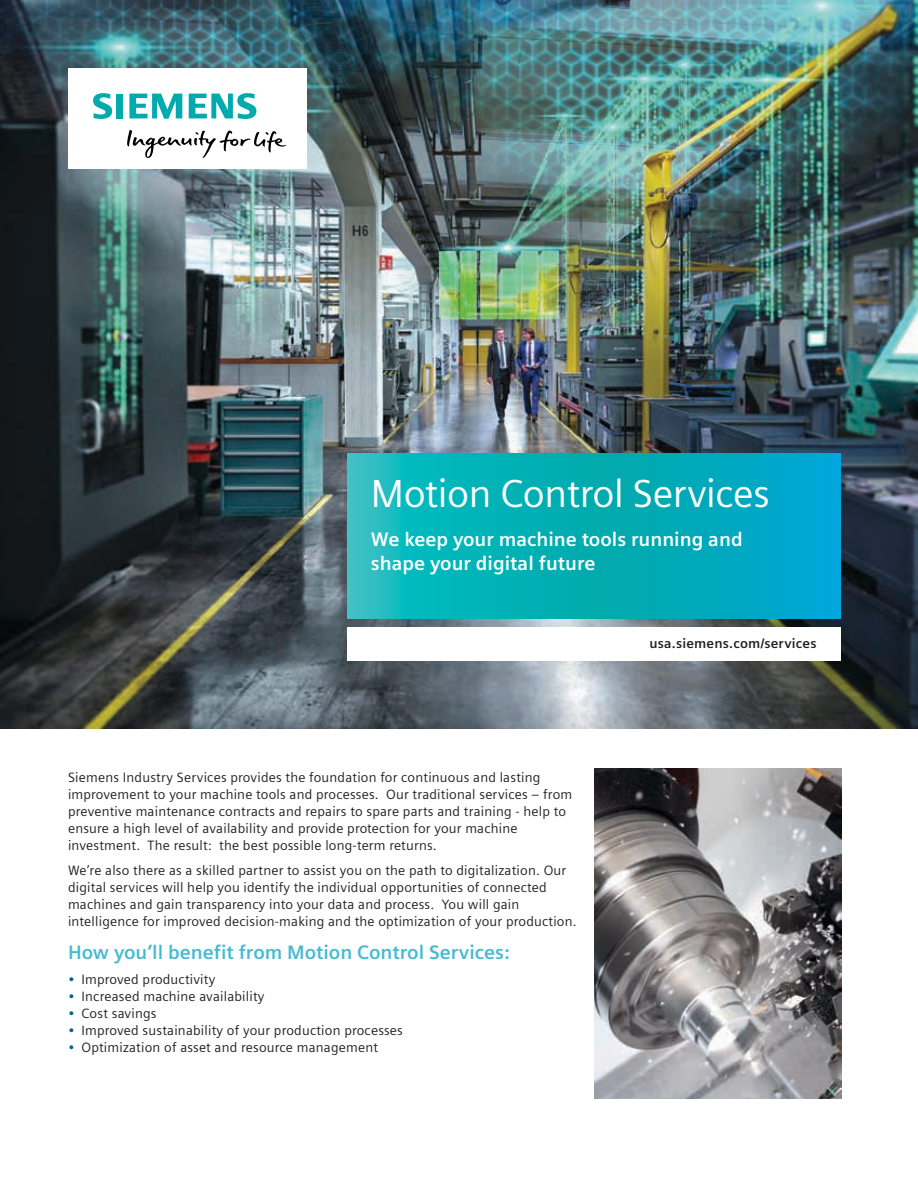
<style>
.page{position:relative;width:918px;height:1188px;background:#fff}
.page>*{position:absolute;margin:0;border:0;box-sizing:border-box;transform-origin:0 0}
.t1{font:39px "Siemens Sans";letter-spacing:-.01em;color:#fff}
.t2{font:700 19.5px/23.4px "Siemens Sans";color:#fff}
.t3{font:700 19.5px "Siemens Sans";color:#45bad2}
.t4{font:13.5px/17px "Siemens Sans";letter-spacing:.015em;color:#231f20}
.t5{font:700 13.5px "Siemens Sans";letter-spacing:.015em;color:#231f20}
.s1{color:#006288}
</style>
<div class="page">
<img style="left:0;top:0;width:918px;height:728px">
<div style="left:68px;top:68px;width:238px;height:101px;background:#fff"></div>
<svg style="left:127px;top:130px;width:159px;height:28px"></svg>
<svg style="left:93px;top:93px;width:30px;height:26px"></svg>
<svg style="left:129px;top:94px;width:53px;height:25px"></svg>
<svg style="left:189px;top:93px;width:67px;height:26px"></svg>
<svg style="left:347px;top:454px;width:493px;height:165px"></svg>
<div style="left:347px;top:627px;width:493px;height:33px;background:#fff"></div>
<img style="left:595px;top:769px;width:246px;height:330px">
<h1 class="t1" style="left:371px;top:472px;width:400px">Motion Control Services</h1>
<h2 class="t2" style="left:371px;top:528px;width:373px">We keep your machine tools running and shape your digital future</h2>
<p class="t4" style="left:68px;top:769px;width:506px">Siemens Industry Services provides the foundation for continuous and lasting improvement to your machine tools and processes. Our traditional services – from preventive maintenance contracts and repairs to spare parts and training - help to ensure a high level of availability and provide protection for your machine investment. The result: the best possible long-term returns.</p>
<p class="t4" style="left:68px;top:862px;width:510px">We’re also there as a skilled partner to assist you on the path to digitalization. Our digital services will help you identify the individual opportunities of connected machines and gain transparency into your data and process. You will gain intelligence for improved decision-making and the optimization of your production.</p>
<h2 class="t3" style="left:68px;top:941px;width:443px">How you’ll benefit from Motion Control Services:</h2>
<p class="t4" style="left:68px;top:971px;width:149px"><span class="s1">•</span> Improved productivity</p>
<p class="t4" style="left:68px;top:988px;width:198px"><span class="s1">•</span> Increased machine availability</p>
<p class="t4" style="left:68px;top:1005px;width:90px"><span class="s1">•</span> Cost savings</p>
<p class="t4" style="left:68px;top:1022px;width:336px"><span class="s1">•</span> Improved sustainability of your production processes</p>
<p class="t4" style="left:68px;top:1039px;width:312px"><span class="s1">•</span> Optimization of asset and resource management</p>
<p class="t5" style="left:650px;top:636px;width:169px">usa.siemens.com/services</p>
</div>
